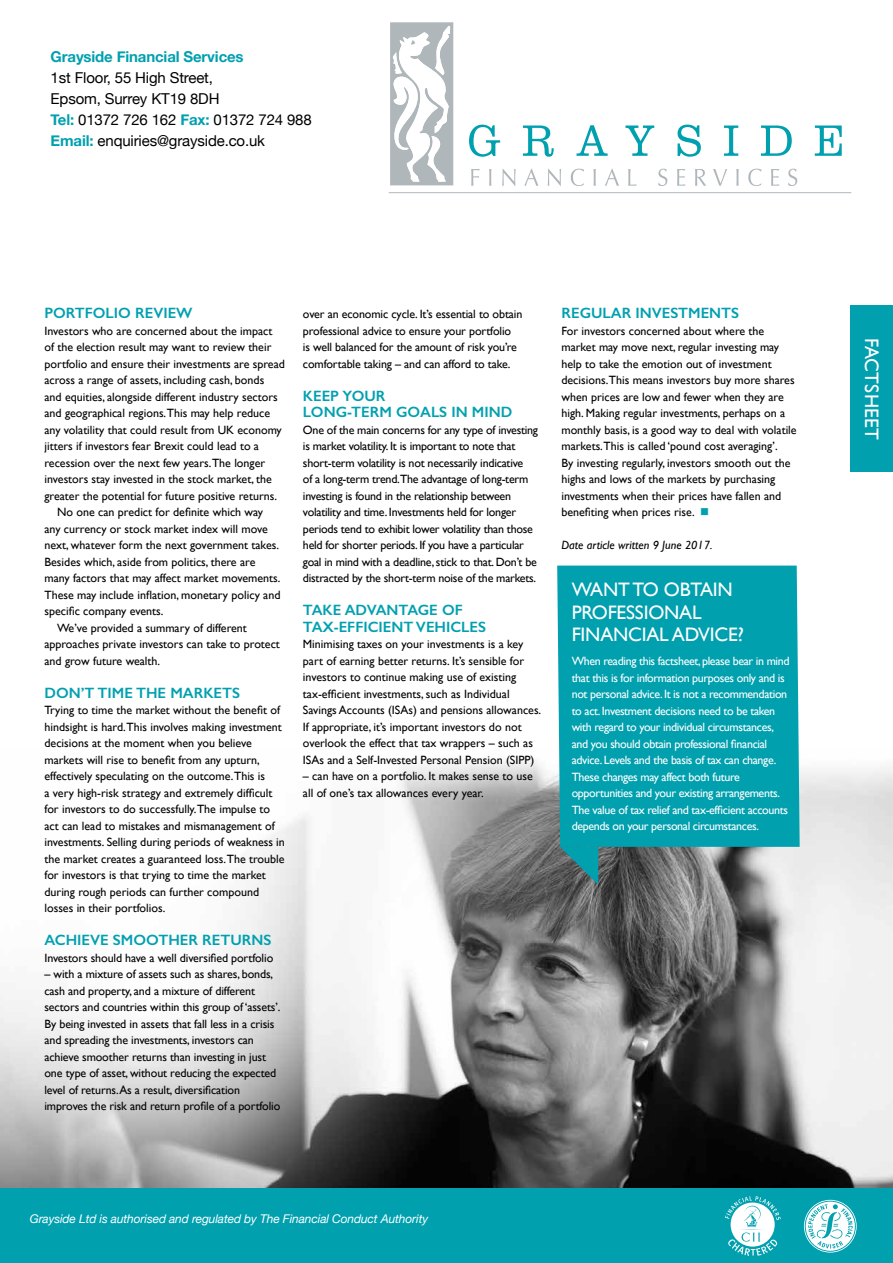
<style>
.page{position:relative;width:893px;height:1263px;background:#fff}
.page>*{position:absolute;margin:0;border:0;box-sizing:border-box;transform-origin:0 0}
.t1{font:19.5px/22.5px "Gill Sans";letter-spacing:-.01em;color:#fff}
.t2{font:19.5px "Gill Sans";letter-spacing:.01em;color:#fff}
.t3{font:600 15px/16.5px "Gill Sans";color:#00a0af}
.t4{font:15px/21px "Helvetica Neue";letter-spacing:-.01em;color:#000}
.t5{font:700 15px "Helvetica Neue";letter-spacing:-.01em;color:#00a0af}
.t6{font:12px/16.5px "Gill Sans";color:#000}
.t7{font:12px/16.5px "Gill Sans";letter-spacing:-.03em;color:#fff}
.t8{font:12px/16.5px "Gill Sans";letter-spacing:-.02em;color:#000}
.t9{font:italic 12px "Helvetica Neue";letter-spacing:-.01em;color:#fff}
.t10{font:italic 12px "Gill Sans";color:#000}
.s1{font-weight:700;color:#00a0af}
.s2{color:#00a0af}
</style>
<div class="page">
<img style="left:0;top:761px;width:893px;height:427px">
<svg style="left:560px;top:847px;width:38px;height:37px"></svg>
<div style="left:557px;top:566px;width:243px;height:281px;background:#00a0af"></div>
<div style="left:850px;top:306px;width:43px;height:166px;background:#00a0af"></div>
<div style="left:0;top:1188px;width:893px;height:75px;background:#00a0af"></div>
<svg style="left:469px;top:125px;width:31px;height:32px"></svg>
<svg style="left:523px;top:125px;width:31px;height:32px"></svg>
<svg style="left:576px;top:125px;width:32px;height:31px"></svg>
<svg style="left:625px;top:125px;width:29px;height:31px"></svg>
<svg style="left:678px;top:125px;width:23px;height:32px"></svg>
<svg style="left:724px;top:125px;width:14px;height:31px"></svg>
<svg style="left:761px;top:125px;width:31px;height:31px"></svg>
<svg style="left:815px;top:125px;width:27px;height:31px"></svg>
<svg style="left:471px;top:169px;width:9px;height:17px"></svg>
<svg style="left:489px;top:169px;width:2px;height:17px"></svg>
<svg style="left:502px;top:169px;width:14px;height:17px"></svg>
<svg style="left:524px;top:169px;width:14px;height:17px"></svg>
<svg style="left:548px;top:169px;width:13px;height:17px"></svg>
<svg style="left:571px;top:169px;width:13px;height:17px"></svg>
<svg style="left:594px;top:169px;width:2px;height:17px"></svg>
<svg style="left:605px;top:169px;width:14px;height:17px"></svg>
<svg style="left:628px;top:169px;width:8px;height:17px"></svg>
<svg style="left:658px;top:169px;width:9px;height:17px"></svg>
<svg style="left:677px;top:169px;width:8px;height:17px"></svg>
<svg style="left:695px;top:169px;width:11px;height:17px"></svg>
<svg style="left:713px;top:169px;width:14px;height:17px"></svg>
<svg style="left:736px;top:169px;width:3px;height:17px"></svg>
<svg style="left:748px;top:169px;width:14px;height:17px"></svg>
<svg style="left:771px;top:169px;width:8px;height:17px"></svg>
<svg style="left:788px;top:169px;width:9px;height:17px"></svg>
<hr style="left:389px;top:192px;width:462px;height:1px;background:#b0b7bb">
<svg style="left:390px;top:22px;width:63px;height:163px"></svg>
<svg style="left:804px;top:1200px;width:53px;height:52px"></svg>
<svg style="left:725px;top:1196px;width:56px;height:59px"></svg>
<p class="t5" style="left:51px;top:47px;width:195px">Grayside Financial Services</p>
<p class="t4" style="left:51px;top:67px;width:263px">1st Floor, 55 High Street,<br>Epsom, Surrey KT19 8DH<br><span class="s1">Tel:</span> 01372 726 162 <span class="s1">Fax:</span> 01372 724 988<br><span class="s1">Email:</span> enquiries@grayside.co.uk</p>
<p class="t3" style="left:44px;top:305px;width:150px">PORTFOLIO REVIEW</p>
<p class="t6" style="left:44px;top:322px;width:230px">Investors who are concerned about the impact</p>
<p class="t6" style="left:44px;top:339px;width:228px">of the election result may want to review their</p>
<p class="t6" style="left:44px;top:355px;width:242px">portfolio and ensure their investments are spread</p>
<p class="t6" style="left:44px;top:372px;width:221px">across a range of assets, including cash, bonds</p>
<p class="t6" style="left:44px;top:388px;width:235px">and equities, alongside different industry sectors</p>
<p class="t6" style="left:44px;top:405px;width:227px">and geographical regions.This may help reduce</p>
<p class="t6" style="left:44px;top:421px;width:239px">any volatility that could result from UK economy</p>
<p class="t6" style="left:44px;top:438px;width:216px">jitters if investors fear Brexit could lead to a</p>
<p class="t6" style="left:44px;top:454px;width:222px">recession over the next few years.The longer</p>
<p class="t6" style="left:44px;top:471px;width:229px">investors stay invested in the stock market, the</p>
<p class="t6" style="left:44px;top:487px;width:234px">greater the potential for future positive returns.</p>
<p class="t6" style="left:57px;top:504px;width:207px">No one can predict for definite which way</p>
<p class="t6" style="left:44px;top:520px;width:225px">any currency or stock market index will move</p>
<p class="t6" style="left:44px;top:537px;width:236px">next, whatever form the next government takes.</p>
<p class="t6" style="left:44px;top:553px;width:212px">Besides which, aside from politics, there are</p>
<p class="t6" style="left:44px;top:570px;width:238px">many factors that may affect market movements.</p>
<p class="t6" style="left:44px;top:586px;width:238px">These may include inflation, monetary policy and</p>
<p class="t6" style="left:44px;top:603px;width:121px">specific company events.</p>
<p class="t6" style="left:57px;top:619px;width:191px">We’ve provided a summary of different</p>
<p class="t6" style="left:44px;top:636px;width:237px">approaches private investors can take to protect</p>
<p class="t6" style="left:44px;top:652px;width:117px">and grow future wealth.</p>
<p class="t3" style="left:44px;top:684px;width:197px">DON’T TIME THE MARKETS</p>
<p class="t6" style="left:44px;top:702px;width:242px">Trying to time the market without the benefit of hindsight is hard.This involves making investment decisions at the moment when you believe markets will rise to benefit from any upturn, effectively speculating on the outcome.This is<br>a very high-risk strategy and extremely difficult for investors to do successfully.The impulse to act can lead to mistakes and mismanagement of investments. Selling during periods of weakness in the market creates a guaranteed loss.The trouble for investors is that trying to time the market during rough periods can further compound losses in their portfolios.</p>
<p class="t3" style="left:44px;top:932px;width:229px">ACHIEVE SMOOTHER RETURNS</p>
<p class="t6" style="left:44px;top:949px;width:230px">Investors should have a well diversified portfolio</p>
<p class="t6" style="left:44px;top:966px;width:238px">– with a mixture of assets such as shares, bonds, cash and property, and a mixture of different sectors and countries within this group of ‘assets’.<br>By being invested in assets that fall less in a crisis and spreading the investments, investors can achieve smoother returns than investing in just one type of asset, without reducing the expected level of returns.As a result, diversification improves the risk and return profile of a portfolio</p>
<p class="t6" style="left:303px;top:306px;width:221px">over an economic cycle. It’s essential to obtain professional advice to ensure your portfolio<br>is well balanced for the amount of risk you’re comfortable taking – and can afford to take.</p>
<p class="t3" style="left:303px;top:387px;width:211px">KEEP YOUR<br>LONG-TERM GOALS IN MIND</p>
<p class="t8" style="left:303px;top:421px;width:237px">One of the main concerns for any type of investing is market volatility. It is important to note that short-term volatility is not necessarily indicative<br>of a long-term trend.The advantage of long-term investing is found in the relationship between volatility and time. Investments held for longer periods tend to exhibit lower volatility than those held for shorter periods. If you have a particular goal in mind with a deadline, stick to that. Don’t be distracted by the short-term noise of the markets.</p>
<p class="t3" style="left:303px;top:602px;width:185px">TAKE ADVANTAGE OF<br>TAX-EFFICIENT VEHICLES</p>
<p class="t6" style="left:303px;top:636px;width:240px">Minimising taxes on your investments is a key part of earning better returns. It’s sensible for investors to continue making use of existing tax-efficient investments, such as Individual Savings Accounts (ISAs) and pensions allowances.<br>If appropriate, it’s important investors do not overlook the effect that tax wrappers – such as ISAs and a Self-Invested Personal Pension (SIPP)</p>
<p class="t6" style="left:303px;top:768px;width:231px">– can have on a portfolio. It makes sense to use all of one’s tax allowances every year.</p>
<p class="t3" style="left:561px;top:305px;width:179px">REGULAR INVESTMENTS</p>
<p class="t6" style="left:561px;top:322px;width:237px">For investors concerned about where the market may move next, regular investing may help to take the emotion out of investment decisions.This means investors buy more shares when prices are low and fewer when they are high. Making regular investments, perhaps on a monthly basis, is a good way to deal with volatile markets.This is called ‘pound cost averaging’.<br>By investing regularly, investors smooth out the highs and lows of the markets by purchasing investments when their prices have fallen and benefiting when prices rise. <span class="s2">■</span></p>
<p class="t10" style="left:561px;top:538px;width:152px">Date article written 9 June 2017.</p>
<h1 class="t1" style="left:572px;top:578px;width:174px">WANT TO OBTAIN<br>PROFESSIONAL<br>FINANCIAL ADVICE?</h1>
<p class="t7" style="left:572px;top:653px;width:219px">When reading this factsheet, please bear in mind that this is for information purposes only and is not personal advice. It is not a recommendation to act. Investment decisions need to be taken with regard to your individual circumstances, and you should obtain professional financial advice. Levels and the basis of tax can change.<br>These changes may affect both future opportunities and your existing arrangements.<br>The value of tax relief and tax-efficient accounts depends on your personal circumstances.</p>
<p class="t9" style="left:30px;top:1212px;width:400px">Grayside Ltd is authorised and regulated by The Financial Conduct Authority</p>
<h1 class="t2" style="left:883px;top:338px;width:104px;rotate:90deg">FACTSHEET</h1>
</div>
